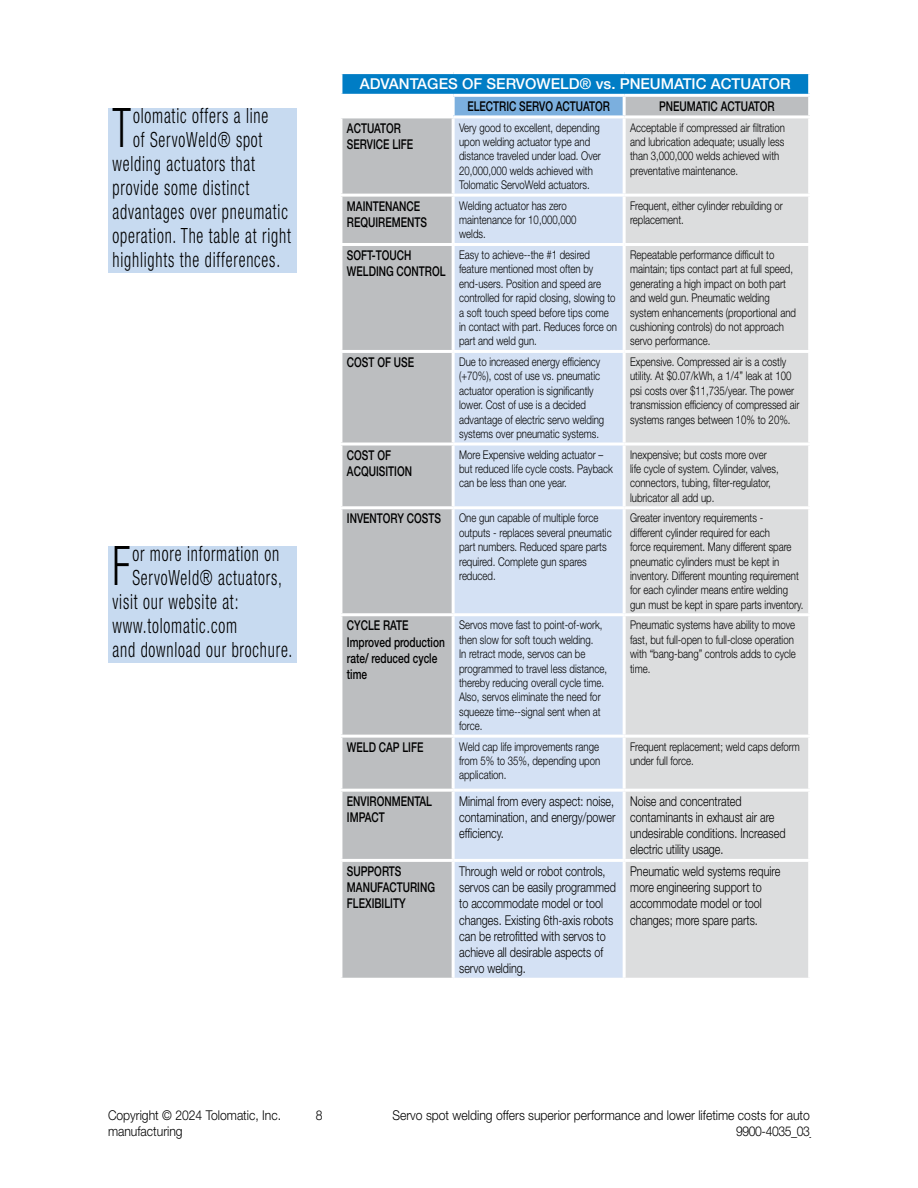
<style>
.page{position:relative;width:918px;height:1188px;background:#fff}
.page>*{position:absolute;margin:0;border:0;box-sizing:border-box;transform-origin:0 0}
.t1{font:300 condensed 54.6px "Helvetica Neue LT Std";color:#000;scale:.77 1}
.t2{font:300 condensed 21px "Helvetica Neue LT Std";letter-spacing:.05em;color:#000;scale:.77 1}
.t3{font:500 15px "Helvetica Neue LT Std";color:#fff}
.t4{font:300 13.5px/16.2px "Helvetica Neue LT Std";color:#000;scale:.8 1}
.t5{font:500 13.5px/16.2px "Helvetica Neue LT Std";color:#000;scale:.75 1}
.t6{font:300 13.5px "Helvetica Neue LT Std";color:#000;scale:.9 1}
.t7{font:300 12px/14.4px "Helvetica Neue LT Std";color:#000;scale:.8 1}
</style>
<div class="page">
<div style="left:108px;top:108px;width:188px;height:165px;background:#c7daf0"></div>
<div style="left:108px;top:546px;width:188px;height:117px;background:#c7daf0"></div>
<div style="left:341px;top:73px;width:469px;height:22px;background:#007dc5"></div>
<div style="left:453px;top:95px;width:171px;height:22px;background:#7bafde"></div>
<div style="left:624px;top:95px;width:186px;height:22px;background:#bcbec0"></div>
<svg style="left:342px;top:118px;width:110px;height:860px;background:#c2c3c5"></svg>
<div style="left:455px;top:118px;width:168px;height:860px;background:#d4e1f4"></div>
<div style="left:626px;top:118px;width:182px;height:860px;background:#dcddde"></div>
<hr style="left:339px;top:71px;width:114px;height:3px;background:#fff">
<hr style="left:339px;top:74px;width:3px;height:20px;background:#fff">
<hr style="left:453px;top:71px;width:171px;height:3px;background:#fff">
<hr style="left:624px;top:71px;width:187px;height:3px;background:#fff">
<hr style="left:808px;top:74px;width:3px;height:20px;background:#fff">
<hr style="left:339px;top:94px;width:114px;height:3px;background:#fff">
<hr style="left:453px;top:94px;width:171px;height:3px;background:#fff">
<hr style="left:452px;top:97px;width:3px;height:18px;background:#fff">
<hr style="left:624px;top:94px;width:187px;height:3px;background:#fff">
<hr style="left:623px;top:97px;width:3px;height:18px;background:#fff">
<hr style="left:808px;top:97px;width:3px;height:18px;background:#fff">
<hr style="left:453px;top:115px;width:171px;height:3px;background:#fff">
<hr style="left:624px;top:115px;width:187px;height:3px;background:#fff">
<hr style="left:339px;top:194px;width:114px;height:3px;background:#fff">
<hr style="left:453px;top:194px;width:171px;height:3px;background:#fff">
<hr style="left:624px;top:194px;width:187px;height:3px;background:#fff">
<hr style="left:339px;top:243px;width:114px;height:3px;background:#fff">
<hr style="left:453px;top:243px;width:171px;height:3px;background:#fff">
<hr style="left:624px;top:243px;width:187px;height:3px;background:#fff">
<hr style="left:339px;top:350px;width:114px;height:3px;background:#fff">
<hr style="left:453px;top:350px;width:171px;height:3px;background:#fff">
<hr style="left:624px;top:350px;width:187px;height:3px;background:#fff">
<hr style="left:339px;top:443px;width:114px;height:3px;background:#fff">
<hr style="left:453px;top:443px;width:171px;height:3px;background:#fff">
<hr style="left:624px;top:443px;width:187px;height:3px;background:#fff">
<hr style="left:339px;top:506px;width:114px;height:3px;background:#fff">
<hr style="left:453px;top:506px;width:171px;height:3px;background:#fff">
<hr style="left:624px;top:506px;width:187px;height:3px;background:#fff">
<hr style="left:339px;top:613px;width:114px;height:3px;background:#fff">
<hr style="left:453px;top:613px;width:171px;height:3px;background:#fff">
<hr style="left:624px;top:613px;width:187px;height:3px;background:#fff">
<hr style="left:339px;top:735px;width:114px;height:3px;background:#fff">
<hr style="left:453px;top:735px;width:171px;height:3px;background:#fff">
<hr style="left:624px;top:735px;width:187px;height:3px;background:#fff">
<hr style="left:339px;top:789px;width:114px;height:3px;background:#fff">
<hr style="left:453px;top:789px;width:171px;height:3px;background:#fff">
<hr style="left:624px;top:789px;width:187px;height:3px;background:#fff">
<hr style="left:339px;top:859px;width:114px;height:3px;background:#fff">
<hr style="left:453px;top:859px;width:171px;height:3px;background:#fff">
<hr style="left:624px;top:859px;width:187px;height:3px;background:#fff">
<h1 class="t1" style="left:112px;top:96px;width:26px">T</h1>
<h2 class="t2" style="left:133px;top:104px;width:177px">olomatic offers a line</h2>
<h2 class="t2" style="left:133px;top:128px;width:170px">of ServoWeld® spot</h2>
<h2 class="t2" style="left:112px;top:152px;width:187px">welding actuators that</h2>
<h2 class="t2" style="left:112px;top:176px;width:179px">provide some distinct</h2>
<h2 class="t2" style="left:112px;top:200px;width:229px">advantages over pneumatic</h2>
<h2 class="t2" style="left:112px;top:224px;width:233px">operation. The table at right</h2>
<h2 class="t2" style="left:112px;top:248px;width:219px">highlights the differences.</h2>
<h1 class="t1" style="left:112px;top:534px;width:25px">F</h1>
<h2 class="t2" style="left:132px;top:542px;width:192px">or more information on</h2>
<h2 class="t2" style="left:132px;top:566px;width:196px">ServoWeld® actuators,</h2>
<h2 class="t2" style="left:112px;top:590px;width:165px">visit our website at:</h2>
<h2 class="t2" style="left:112px;top:614px;width:163px">www.tolomatic.com</h2>
<h2 class="t2" style="left:112px;top:638px;width:235px">and download our brochure.</h2>
<p class="t3" style="left:360px;top:75px;width:433px">ADVANTAGES OF SERVOWELD® vs. PNEUMATIC ACTUATOR</p>
<p class="t5" style="left:467px;top:98px;width:192px">ELECTRIC SERVO ACTUATOR</p>
<p class="t5" style="left:659px;top:98px;width:156px">PNEUMATIC ACTUATOR</p>
<p class="t5" style="left:347px;top:120px;width:90px">ACTUATOR<br>SERVICE LIFE</p>
<p class="t7" style="left:459px;top:120px;width:179px">Very good to excellent, depending upon welding actuator type and distance traveled under load. Over 20,000,000 welds achieved with Tolomatic ServoWeld actuators.</p>
<p class="t7" style="left:630px;top:120px;width:195px">Acceptable if compressed air filtration and lubrication adequate; usually less than 3,000,000 welds achieved with preventative maintenance.</p>
<p class="t5" style="left:347px;top:198px;width:108px">MAINTENANCE<br>REQUIREMENTS</p>
<p class="t7" style="left:459px;top:198px;width:148px">Welding actuator has zero maintenance for 10,000,000 welds.</p>
<p class="t7" style="left:630px;top:198px;width:192px">Frequent, either cylinder rebuilding or replacement.</p>
<p class="t5" style="left:347px;top:247px;width:133px">SOFT-TOUCH<br>WELDING CONTROL</p>
<p class="t7" style="left:459px;top:247px;width:199px">Easy to achieve--the #1 desired feature mentioned most often by end-users. Position and speed are controlled for rapid closing, slowing to a soft touch speed before tips come in contact with part. Reduces force on part and weld gun.</p>
<p class="t7" style="left:630px;top:247px;width:209px">Repeatable performance difficult to maintain; tips contact part at full speed, generating a high impact on both part and weld gun. Pneumatic welding system enhancements (proportional and cushioning controls) do not approach servo performance.</p>
<p class="t5" style="left:347px;top:354px;width:91px">COST OF USE</p>
<p class="t7" style="left:459px;top:354px;width:183px">Due to increased energy efficiency (+70%), cost of use vs. pneumatic actuator operation is significantly lower. Cost of use is a decided advantage of electric servo welding systems over pneumatic systems.</p>
<p class="t7" style="left:630px;top:354px;width:213px">Expensive. Compressed air is a costly utility. At $0.07/kWh, a 1/4” leak at 100 psi costs over $11,735/year. The power transmission efficiency of compressed air systems ranges between 10% to 20%.</p>
<p class="t5" style="left:347px;top:447px;width:88px">COST OF<br>ACQUISITION</p>
<p class="t7" style="left:459px;top:447px;width:194px">More Expensive welding actuator – but reduced life cycle costs. Payback can be less than one year.</p>
<p class="t7" style="left:630px;top:447px;width:187px">Inexpensive; but costs more over life cycle of system. Cylinder, valves, connectors, tubing, filter-regulator, lubricator all add up.</p>
<p class="t5" style="left:347px;top:510px;width:127px">INVENTORY COSTS</p>
<p class="t7" style="left:459px;top:511px;width:192px">One gun capable of multiple force outputs - replaces several pneumatic part numbers. Reduced spare parts required. Complete gun spares reduced.</p>
<p class="t7" style="left:630px;top:511px;width:218px">Greater inventory requirements -<br>different cylinder required for each<br>force requirement. Many different spare pneumatic cylinders must be kept in inventory. Different mounting requirement for each cylinder means entire welding gun must be kept in spare parts inventory.</p>
<p class="t5" style="left:347px;top:617px;width:132px">CYCLE RATE<br>Improved production rate/ reduced cycle time</p>
<p class="t7" style="left:459px;top:618px;width:186px">Servos move fast to point-of-work, then slow for soft touch welding.<br>In retract mode, servos can be programmed to travel less distance, thereby reducing overall cycle time.<br>Also, servos eliminate the need for squeeze time--signal sent when at force.</p>
<p class="t7" style="left:630px;top:618px;width:209px">Pneumatic systems have ability to move fast, but full-open to full-close operation with “bang-bang” controls adds to cycle time.</p>
<p class="t5" style="left:347px;top:739px;width:104px">WELD CAP LIFE</p>
<p class="t7" style="left:459px;top:739px;width:178px;text-align:justify">Weld cap life improvements range from 5% to 35%, depending upon application.</p>
<p class="t7" style="left:630px;top:739px;width:214px">Frequent replacement; weld caps deform under full force.</p>
<p class="t5" style="left:347px;top:793px;width:115px">ENVIRONMENTAL<br>IMPACT</p>
<p class="t4" style="left:459px;top:793px;width:197px;text-align:justify">Minimal from every aspect: noise, contamination, and energy/power efficiency.</p>
<p class="t4" style="left:630px;top:793px;width:196px">Noise and concentrated contaminants in exhaust air are undesirable conditions. Increased electric utility usage.</p>
<p class="t5" style="left:347px;top:863px;width:119px">SUPPORTS<br>MANUFACTURING<br>FLEXIBILITY</p>
<p class="t4" style="left:459px;top:863px;width:198px">Through weld or robot controls, servos can be easily programmed to accommodate model or tool changes. Existing 6th-axis robots can be retrofitted with servos to achieve all desirable aspects of servo welding.</p>
<p class="t4" style="left:630px;top:863px;width:189px">Pneumatic weld systems require more engineering support to accommodate model or tool changes; more spare parts.</p>
<p class="t6" style="left:108px;top:1107px;width:194px">Copyright © 2024 Tolomatic, Inc.</p>
<p class="t6" style="left:316px;top:1107px;width:9px">8</p>
<p class="t6" style="left:393px;top:1107px;width:465px">Servo spot welding offers superior performance and lower lifetime costs for auto</p>
<p class="t6" style="left:108px;top:1123px;width:85px">manufacturing</p>
</div>
